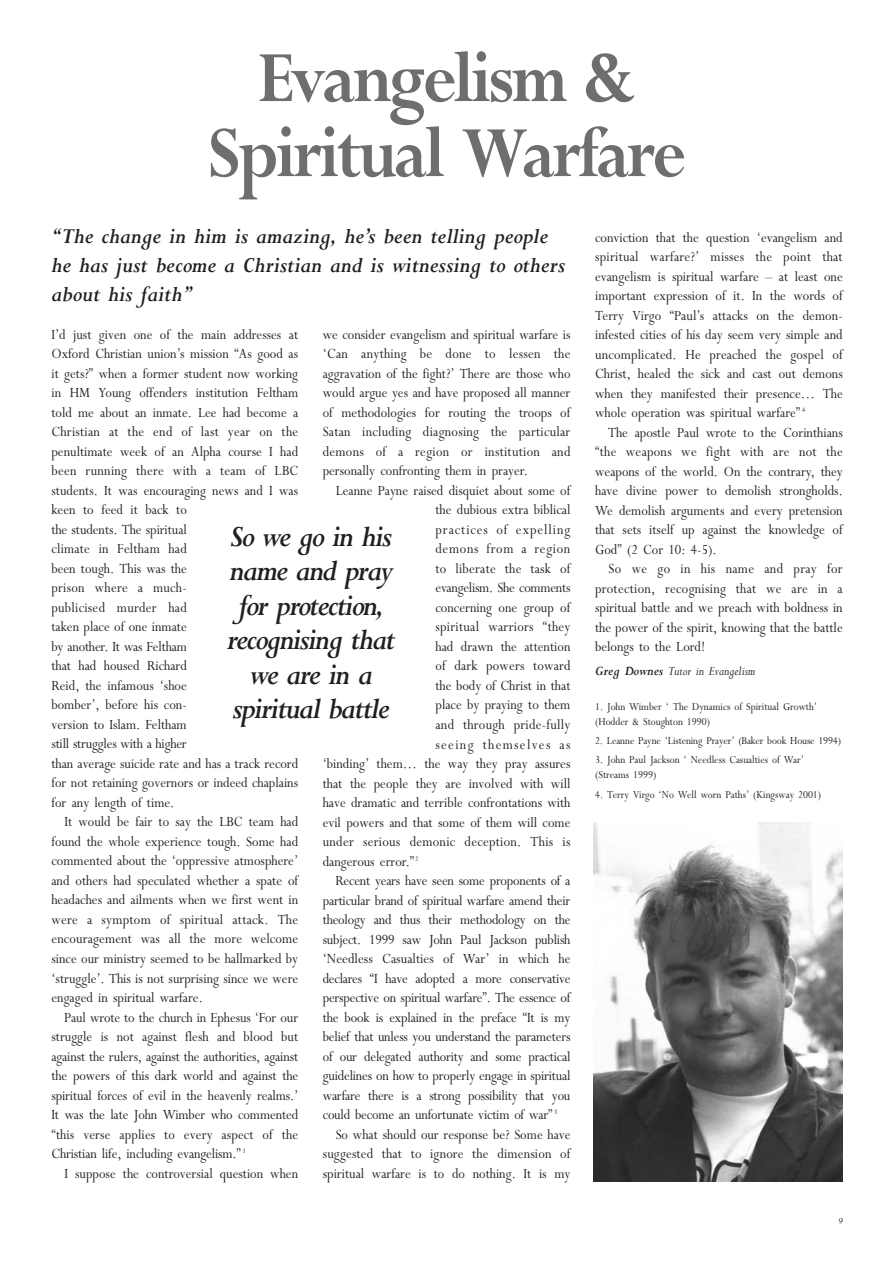
<style>
.page{position:relative;width:893px;height:1262px;background:#fff}
.page>*{position:absolute;margin:0;border:0;box-sizing:border-box;transform-origin:0 0}
.t1{font:700 79.5px/75px "M Perpetua";letter-spacing:-.045em;color:#6c6e70;text-align:center;scale:.9 1}
.t2{font:italic 700 33px/34.5px "M Perpetua";letter-spacing:-.055em;color:#231f20;text-align:center;scale:.9 1}
.t3{font:italic 700 24px/28.8px "M Perpetua";color:#231f20;scale:.9 1}
.t4{font:15.75px/19.5px "M Perpetua";color:#231f20;text-align:justify;scale:.9 1}
.t5{font:15.75px "M Perpetua";letter-spacing:.02em;color:#231f20;scale:.9 1}
.t6{font:15.75px "M Perpetua";letter-spacing:-.02em;color:#231f20;scale:.9 1}
.t7{font:15.75px "M Perpetua";letter-spacing:.065em;color:#231f20;scale:.9 1}
.t8{font:15.75px "M Perpetua";letter-spacing:.09em;color:#231f20;scale:.9 1}
.t9{font:15.75px "M Perpetua";letter-spacing:.045em;color:#231f20;scale:.9 1}
.t10{font:italic 14.25px "M Perpetua";color:#231f20;scale:.9 1}
.t11{font:12px/15px "M Perpetua";color:#231f20;scale:.9 1}
.t12{font:italic 10.5px "M Perpetua";color:#231f20}
.s1{font-weight:700}
</style>
<div class="page">
<img style="left:593px;top:822px;width:249px;height:359px">
<h1 class="t1" style="left:208px;top:44px;width:532px">Evangelism &amp;<br>Spiritual Warfare</h1>
<h3 class="t3" style="left:51px;top:224px;width:572px">“The change in him is amazing, he’s been telling people he has just become a Christian and is witnessing to others about his faith”</h3>
<p class="t4" style="left:595px;top:229px;width:277px">conviction that the question ‘evangelism and spiritual warfare?’ misses the point that evangelism is spiritual warfare – at least one important expression of it. In the words of Terry Virgo “Paul’s attacks on the demon&shy;infested cities of his day seem very simple and uncomplicated. He preached the gospel of Christ, healed the sick and cast out demons when they manifested their presence… The whole operation was spiritual warfare” <sup>4</sup></p>
<p class="t4" style="left:595px;top:424px;width:277px;text-indent:13px">The apostle Paul wrote to the Corinthians “the weapons we fight with are not the weapons of the world. On the contrary, they have divine power to demolish strongholds.<br>We demolish arguments and every pretension that sets itself up against the knowledge of God” (2 Cor 10: 4-5).</p>
<p class="t4" style="left:595px;top:560px;width:277px;text-indent:13px">So we go in his name and pray for protection, recognising that we are in a spiritual battle and we preach with boldness in the power of the spirit, knowing that the battle belongs to the Lord!</p>
<p class="t10" style="left:595px;top:666px;width:179px"><span class="s1">Greg Downes</span> Tutor in Evangelism</p>
<p class="t11" style="left:595px;top:700px;width:248px">1. John Wimber ‘ The Dynamics of Spiritual Growth’ (Hodder &amp; Stoughton 1990)</p>
<p class="t11" style="left:595px;top:734px;width:275px">2. Leanne Payne ‘Listening Prayer’ (Baker book House 1994)</p>
<p class="t11" style="left:595px;top:753px;width:233px">3. John Paul Jackson ‘ Needless Casualties of War’ (Streams 1999)</p>
<p class="t11" style="left:595px;top:788px;width:253px">4. Terry Virgo ‘No Well worn Paths’ (Kingsway 2001)</p>
<p class="t4" style="left:51px;top:326px;width:276px;text-align:left">I’d just given one of the main addresses at<br>Oxford Christian union’s mission “As good as it gets?” when a former student now working in HM Young offenders institution Feltham told me about an inmate. Lee had become a<br>Christian at the end of last year on the penultimate week of an Alpha course I had been running there with a team of LBC students. It was encouraging news and I was keen to feed it back to<br>the students. The spiritual<br>climate in Feltham had<br>been tough. This was the<br>prison where a much-<br>publicised murder had<br>taken place of one inmate<br>by another. It was Feltham<br>that had housed Richard<br>Reid, the infamous ‘shoe<br>bomber’, before his con-<br>version to Islam. Feltham<br>still struggles with a higher<br>than average suicide rate and has a track record for not retaining governors or indeed chaplains for any length of time.</p>
<p class="t4" style="left:51px;top:813px;width:276px;text-indent:13px">It would be fair to say the LBC team had found the whole experience tough. Some had commented about the ‘oppressive atmosphere’ and others had speculated whether a spate of headaches and ailments when we first went in were a symptom of spiritual attack. The encouragement was all the more welcome since our ministry seemed to be hallmarked by ‘struggle’. This is not surprising since we were engaged in spiritual warfare.</p>
<p class="t4" style="left:51px;top:1009px;width:276px;text-indent:13px">Paul wrote to the church in Ephesus ‘For our struggle is not against flesh and blood but against the rulers, against the authorities, against the powers of this dark world and against the spiritual forces of evil in the heavenly realms.’ It was the late John Wimber who commented “this verse applies to every aspect of the Christian life, including evangelism.” <sup>1</sup></p>
<p class="t4" style="left:64px;top:1164px;width:261px">I suppose the controversial question when</p>
<p class="t4" style="left:323px;top:326px;width:277px">we consider evangelism and spiritual warfare is ‘Can anything be done to lessen the aggravation of the fight?’ There are those who would argue yes and have proposed all manner of methodologies for routing the troops of Satan including diagnosing the particular demons of a region or institution and personally confronting them in prayer.</p>
<p class="t4" style="left:336px;top:482px;width:262px">Leanne Payne raised disquiet about some of</p>
<p class="t4" style="left:435px;top:502px;width:151px">the dubious extra biblical</p>
<p class="t7" style="left:435px;top:522px;width:151px">practices of expelling</p>
<p class="t9" style="left:435px;top:542px;width:151px">demons from a region</p>
<p class="t5" style="left:435px;top:561px;width:151px">to liberate the task of</p>
<p class="t6" style="left:435px;top:581px;width:151px">evangelism. She comments</p>
<p class="t4" style="left:435px;top:599px;width:151px">concerning one group of</p>
<p class="t5" style="left:435px;top:620px;width:151px">spiritual warriors “they</p>
<p class="t4" style="left:435px;top:638px;width:151px">had drawn the attention</p>
<p class="t4" style="left:435px;top:658px;width:151px">of dark powers toward</p>
<p class="t4" style="left:435px;top:677px;width:151px">the body of Christ in that</p>
<p class="t4" style="left:435px;top:697px;width:151px">place by praying to them</p>
<p class="t5" style="left:435px;top:717px;width:151px">and through pride-fully</p>
<p class="t8" style="left:435px;top:737px;width:151px">seeing themselves as</p>
<p class="t4" style="left:323px;top:755px;width:277px">‘binding’ them… the way they pray assures</p>
<p class="t4" style="left:323px;top:775px;width:277px">that the people they are involved with will</p>
<p class="t4" style="left:323px;top:794px;width:277px">have dramatic and terrible confrontations with</p>
<p class="t4" style="left:323px;top:814px;width:277px">evil powers and that some of them will come</p>
<p class="t5" style="left:323px;top:834px;width:277px">under serious demonic deception. This is</p>
<p class="t4" style="left:323px;top:853px;width:108px">dangerous error.”<sup>2</sup></p>
<p class="t4" style="left:335px;top:872px;width:263px">Recent years have seen some proponents of a</p>
<p class="t4" style="left:323px;top:892px;width:277px">particular brand of spiritual warfare amend their</p>
<p class="t4" style="left:323px;top:911px;width:277px">theology and thus their methodology on the</p>
<p class="t4" style="left:323px;top:931px;width:277px">subject. 1999 saw John Paul Jackson publish</p>
<p class="t4" style="left:323px;top:950px;width:277px">‘Needless Casualties of War’ in which he</p>
<p class="t6" style="left:323px;top:971px;width:277px">declares “I have adopted a more conservative</p>
<p class="t4" style="left:323px;top:989px;width:277px">perspective on spiritual warfare”. The essence of</p>
<p class="t4" style="left:323px;top:1009px;width:277px">the book is explained in the preface “It is my</p>
<p class="t4" style="left:323px;top:1028px;width:277px">belief that unless you understand the parameters</p>
<p class="t4" style="left:323px;top:1048px;width:277px">of our delegated authority and some practical</p>
<p class="t4" style="left:323px;top:1067px;width:277px">guidelines on how to properly engage in spiritual</p>
<p class="t4" style="left:323px;top:1087px;width:277px">warfare there is a strong possibility that you</p>
<p class="t4" style="left:323px;top:1106px;width:262px">could become an unfortunate victim of war” <sup>3</sup></p>
<p class="t4" style="left:336px;top:1126px;width:262px">So what should our response be? Some have</p>
<p class="t4" style="left:323px;top:1145px;width:277px">suggested that to ignore the dimension of</p>
<p class="t4" style="left:323px;top:1165px;width:277px">spiritual warfare is to do nothing. It is my</p>
<h2 class="t2" style="left:227px;top:522px;width:189px">So we go in his name and pray for protection, recognising that we are in a spiritual battle</h2>
<p class="t12" style="left:838px;top:1217px;width:6px">9</p>
</div>
